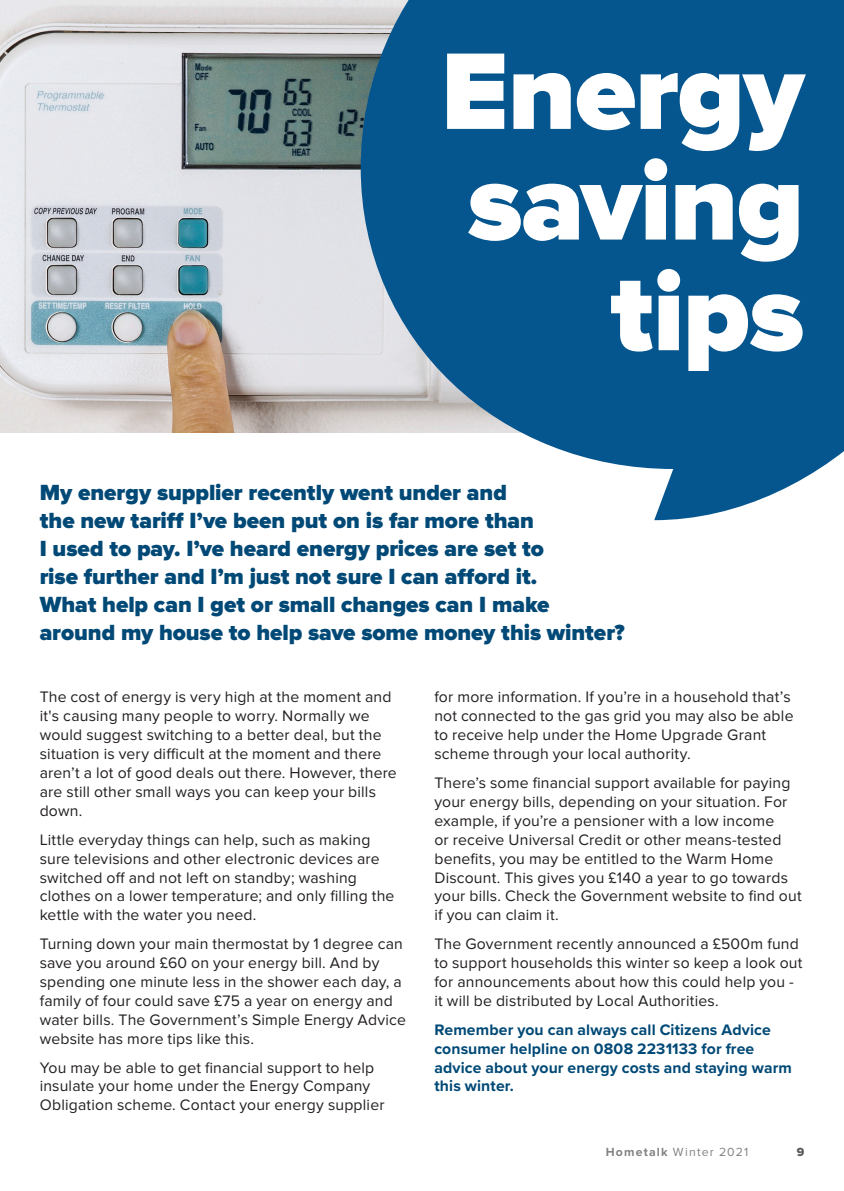
<style>
.page{position:relative;width:844px;height:1191px;background:#fff}
.page>*{position:absolute;margin:0;border:0;box-sizing:border-box;transform-origin:0 0}
.Main_heading{font:900 112.88px/110.6px "Proxima Nova";letter-spacing:-.01em;color:#fff;text-align:right}
.Callout_text{font:900 22.75px/28px "Proxima Nova";color:#004976}
.Body_text{font:15.75px/18.9px "Proxima Nova";letter-spacing:.01em;color:#231f20}
.Body_text-2{font:700 15.75px/18.9px "Proxima Nova";letter-spacing:.01em;color:#004976}
.t1{font:12.25px "Proxima Nova";letter-spacing:.1em;color:#808285}
.t2{font:12.25px "Proxima Nova Extrabld";color:#57585a}
.s1{font-weight:700}
</style>
<div class="page">
<img style="left:0;top:0;width:361px;height:433px">
<svg style="left:361px;top:0;width:482px;height:520px;fill:#05558e"></svg>
<p class="Main_heading" style="left:441px;top:44px;width:365px">Energy saving tips</p>
<p class="Callout_text" style="left:40px;top:480px;width:586px">My energy supplier recently went under and<br>the new tariff I’ve been put on is far more than<br>I used to pay. I’ve heard energy prices are set to<br>rise further and I’m just not sure I can afford it.<br>What help can I get or small changes can I make around my house to help save some money this winter?</p>
<p class="Body_text" style="left:40px;top:688px;width:358px">The cost of energy is very high at the moment and it's causing many people to worry. Normally we would suggest switching to a better deal, but the situation is very difficult at the moment and there aren’t a lot of good deals out there. However, there are still other small ways you can keep your bills down.</p>
<p class="Body_text" style="left:40px;top:830px;width:356px">Little everyday things can help, such as making sure televisions and other electronic devices are switched off and not left on standby; washing clothes on a lower temperature; and only filling the kettle with the water you need.</p>
<p class="Body_text" style="left:40px;top:935px;width:367px">Turning down your main thermostat by 1 degree can save you around £60 on your energy bill. And by spending one minute less in the shower each day, a family of four could save £75 a year on energy and water bills. The Government’s Simple Energy Advice website has more tips like this.</p>
<p class="Body_text" style="left:40px;top:1058px;width:346px">You may be able to get financial support to help insulate your home under the Energy Company<br>Obligation scheme. Contact your energy supplier</p>
<p class="Body_text" style="left:434px;top:688px;width:360px">for more information. If you’re in a household that’s not connected to the gas grid you may also be able to receive help under the Home Upgrade Grant scheme through your local authority.</p>
<p class="Body_text" style="left:434px;top:774px;width:369px">There’s some financial support available for paying your energy bills, depending on your situation. For example, if you’re a pensioner with a low income<br>or receive Universal Credit or other means-tested benefits, you may be entitled to the Warm Home Discount. This gives you £140 a year to go towards your bills. Check the Government website to find out if you can claim it.</p>
<p class="Body_text" style="left:434px;top:935px;width:369px">The Government recently announced a £500m fund to support households this winter so keep a look out for announcements about how this could help you - it will be distributed by Local Authorities.</p>
<p class="Body_text-2" style="left:434px;top:1019px;width:359px">Remember you can always call Citizens Advice consumer helpline on 0808 2231133 for free advice about your energy costs and staying warm this winter.</p>
<p class="t1" style="left:605px;top:1145px;width:144px"><span class="s1">Hometalk</span> Winter 2021</p>
<p class="t2" style="left:796px;top:1142px;width:9px">9</p>
</div>
